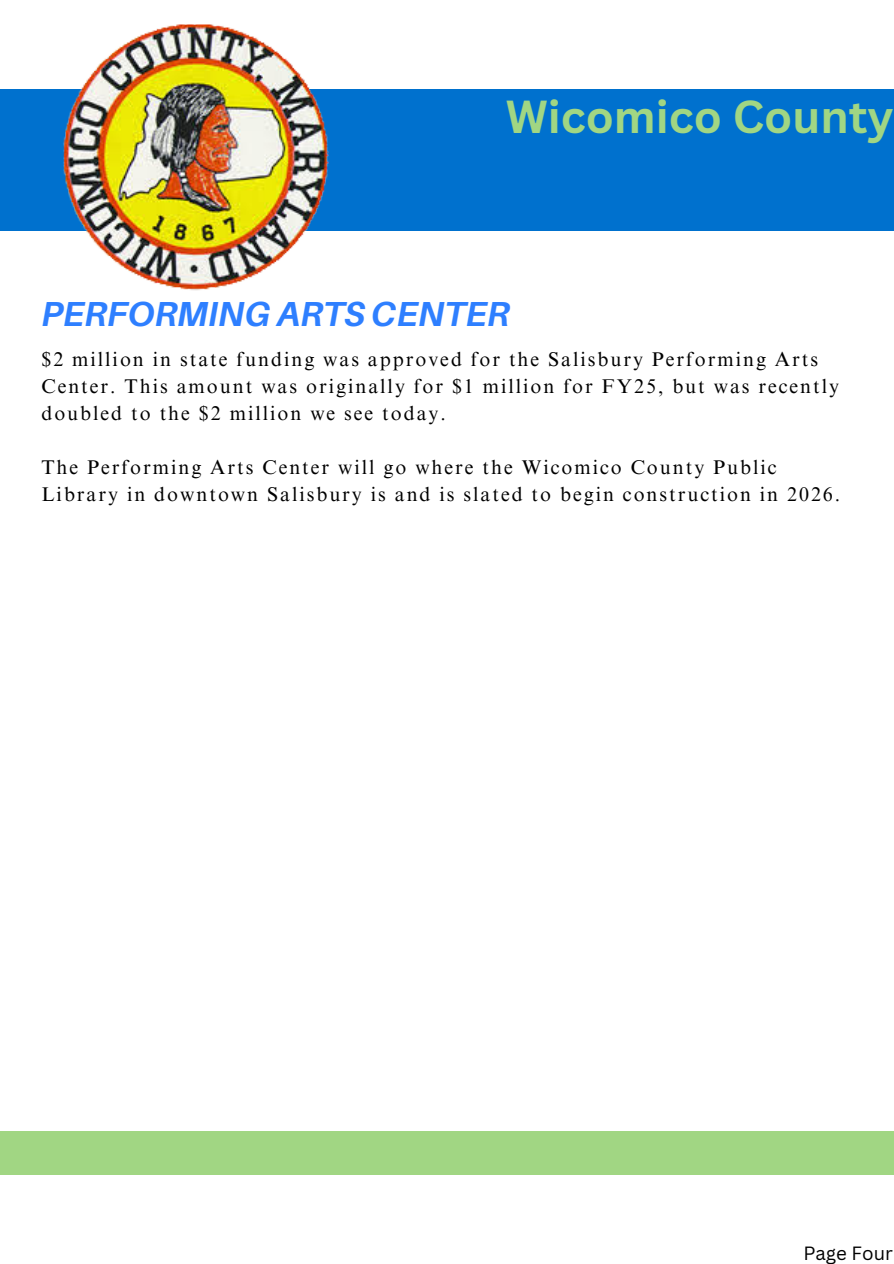
<style>
.page{position:relative;width:894px;height:1264px;background:#fff}
.page>*{position:absolute;margin:0;border:0;box-sizing:border-box;transform-origin:0 0}
.t1{font:700 45px "Canva Sans";color:#a1d683}
.t2{font:italic 700 34.8px "Aileron";color:#2e7fff}
.t3{font:19.8px/27px "Times NRMT Pro";letter-spacing:.1em;color:#000}
.t4{font:18.75px "Canva Sans";color:#000}
</style>
<div class="page">
<div style="left:0;top:1130px;width:893px;height:44px;background:#a1d683"></div>
<div style="left:0;top:89px;width:893px;height:141px;background:#0071ce"></div>
<img style="left:62px;top:24px;width:268px;height:267px">
<p class="t1" style="left:505px;top:85px;width:389px">Wicomico County</p>
<h2 class="t2" style="left:41px;top:292px;width:469px">PERFORMING ARTS CENTER</h2>
<p class="t3" style="left:41px;top:348px;width:799px">$2 million in state funding was approved for the Salisbury Performing Arts<br>Center. This amount was originally for $1 million for FY25, but was recently doubled to the $2 million we see today.</p>
<p class="t3" style="left:41px;top:456px;width:800px">The Performing Arts Center will go where the Wicomico County Public<br>Library in downtown Salisbury is and is slated to begin construction in 2026.</p>
<h1 class="t4" style="left:803px;top:1239px;width:91px">Page Four</h1>
</div>
